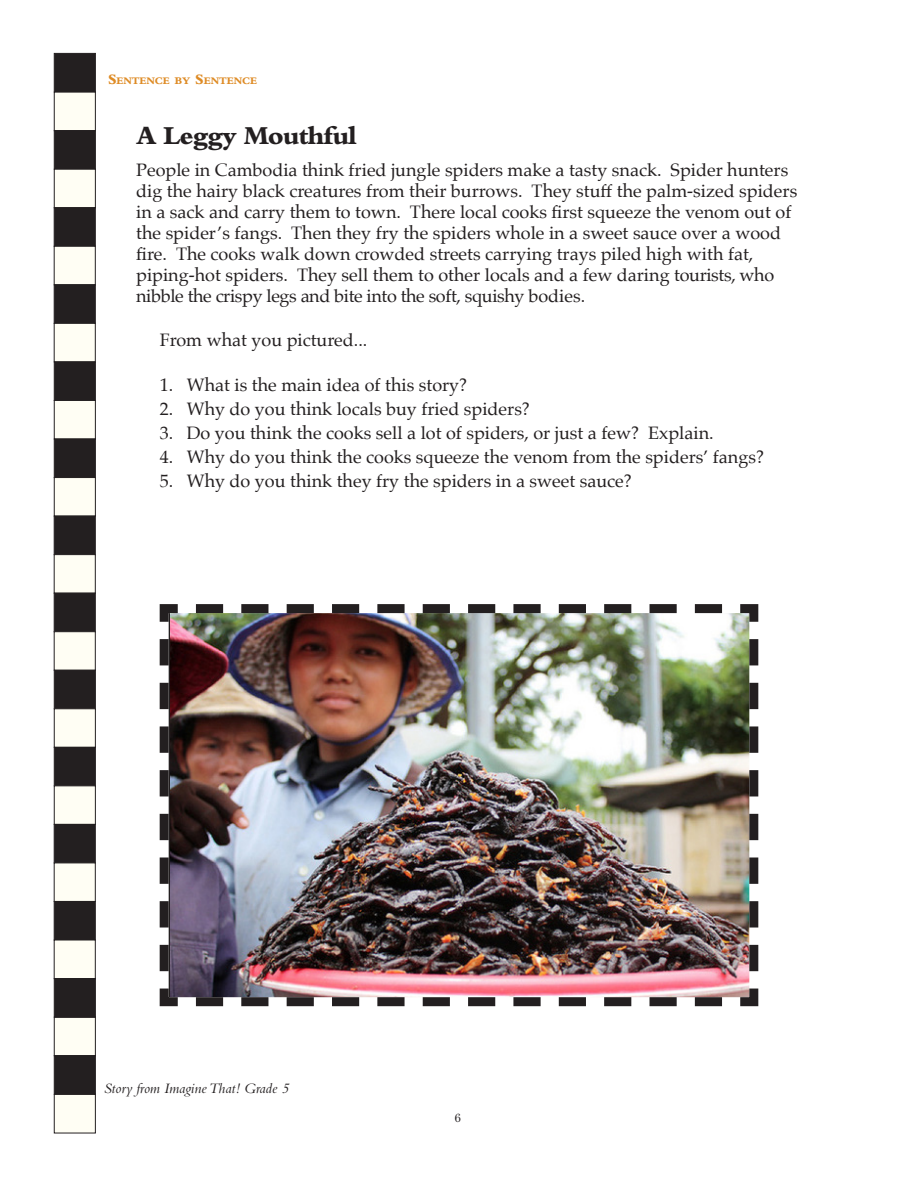
<style>
.page{position:relative;width:918px;height:1188px;background:#fff}
.page>*{position:absolute;margin:0;border:0;box-sizing:border-box;transform-origin:0 0}
.t1{font:800 27px "Bembo";letter-spacing:-.04em;color:#231f20}
.t2{font:18px/21px "Palatino";color:#231f20}
.t3{font:italic 15px "Bembo";color:#231f20}
.t4{font:12px "Century Std";color:#231f20}
.t5{font:800 10.5px "Bembo";color:#de8b25}
.s1{font-size:15px}
</style>
<div class="page">
<div style="left:54px;top:1017px;width:42px;height:39px;background:#fffef4;border:1px solid #231f20"></div>
<div style="left:54px;top:1055px;width:42px;height:39px;background:#231f20;border:1px solid #231f20"></div>
<div style="left:54px;top:1094px;width:42px;height:39px;background:#fffef4;border:1px solid #231f20"></div>
<div style="left:54px;top:53px;width:42px;height:39px;background:#231f20;border:1px solid #231f20"></div>
<div style="left:54px;top:92px;width:42px;height:39px;background:#fffef4;border:1px solid #231f20"></div>
<div style="left:54px;top:130px;width:42px;height:39px;background:#231f20;border:1px solid #231f20"></div>
<div style="left:54px;top:169px;width:42px;height:39px;background:#fffef4;border:1px solid #231f20"></div>
<div style="left:54px;top:207px;width:41px;height:39px;background:#231f20;border:1px solid #231f20"></div>
<div style="left:54px;top:246px;width:41px;height:39px;background:#fffef4;border:1px solid #231f20"></div>
<div style="left:54px;top:285px;width:41px;height:39px;background:#231f20;border:1px solid #231f20"></div>
<div style="left:54px;top:323px;width:41px;height:39px;background:#fffef4;border:1px solid #231f20"></div>
<div style="left:54px;top:362px;width:42px;height:39px;background:#231f20;border:1px solid #231f20"></div>
<div style="left:54px;top:400px;width:42px;height:39px;background:#fffef4;border:1px solid #231f20"></div>
<div style="left:54px;top:439px;width:42px;height:39px;background:#231f20;border:1px solid #231f20"></div>
<div style="left:54px;top:477px;width:42px;height:39px;background:#fffef4;border:1px solid #231f20"></div>
<div style="left:54px;top:516px;width:41px;height:39px;background:#231f20;border:1px solid #231f20"></div>
<div style="left:54px;top:554px;width:41px;height:39px;background:#fffef4"></div>
<div style="left:54px;top:593px;width:41px;height:39px;background:#231f20;border:1px solid #231f20"></div>
<div style="left:54px;top:632px;width:41px;height:38px;background:#fffef4"></div>
<div style="left:54px;top:670px;width:42px;height:39px;background:#231f20;border:1px solid #231f20"></div>
<div style="left:54px;top:709px;width:42px;height:39px;background:#fffef4;border:1px solid #231f20"></div>
<div style="left:54px;top:747px;width:42px;height:39px;background:#231f20;border:1px solid #231f20"></div>
<div style="left:54px;top:786px;width:42px;height:39px;background:#fffef4;border:1px solid #231f20"></div>
<div style="left:54px;top:824px;width:41px;height:39px;background:#231f20;border:1px solid #231f20"></div>
<div style="left:54px;top:863px;width:41px;height:39px;background:#fffef4"></div>
<div style="left:54px;top:901px;width:41px;height:39px;background:#231f20;border:1px solid #231f20"></div>
<div style="left:54px;top:940px;width:41px;height:39px;background:#fffef4"></div>
<div style="left:54px;top:978px;width:42px;height:39px;background:#231f20;border:1px solid #231f20"></div>
<img style="left:159px;top:604px;width:600px;height:403px">
<p class="t5" style="left:108px;top:75px;width:151px"><span class="s1">S</span>ENTENCE BY <span class="s1">S</span>ENTENCE</p>
<h1 class="t1" style="left:136px;top:121px;width:222px">A Leggy Mouthful</h1>
<p class="t2" style="left:136px;top:159px;width:663px">People in Cambodia think fried jungle spiders make a tasty snack. Spider hunters dig the hairy black creatures from their burrows. They stuff the palm-sized spiders in a sack and carry them to town. There local cooks first squeeze the venom out of the spider’s fangs. Then they fry the spiders whole in a sweet sauce over a wood fire. The cooks walk down crowded streets carrying trays piled high with fat, piping-hot spiders. They sell them to other locals and a few daring tourists, who nibble the crispy legs and bite into the soft, squishy bodies.</p>
<p class="t2" style="left:160px;top:329px;width:209px">From what you pictured...</p>
<p class="t2" style="left:160px;top:374px;width:309px">1. What is the main idea of this story?</p>
<p class="t2" style="left:160px;top:398px;width:372px">2. Why do you think locals buy fried spiders?</p>
<p class="t2" style="left:160px;top:422px;width:555px">3. Do you think the cooks sell a lot of spiders, or just a few? Explain.</p>
<p class="t2" style="left:160px;top:446px;width:606px">4. Why do you think the cooks squeeze the venom from the spiders’ fangs?</p>
<p class="t2" style="left:160px;top:470px;width:474px">5. Why do you think they fry the spiders in a sweet sauce?</p>
<p class="t3" style="left:104px;top:1079px;width:187px">Story from Imagine That! Grade 5</p>
<p class="t4" style="left:455px;top:1111px;width:7px">6</p>
</div>
